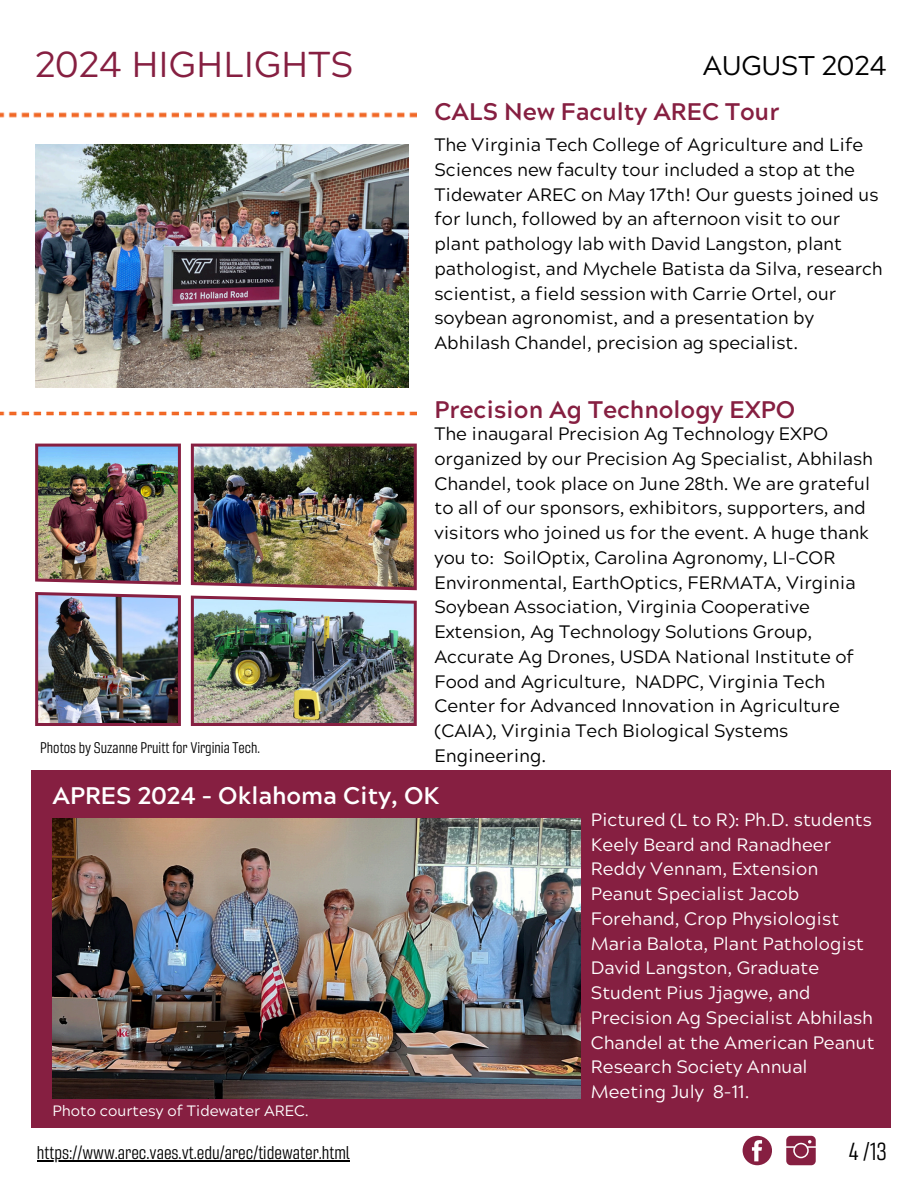
<style>
.page{position:relative;width:918px;height:1188px;background:#fff}
.page>*{position:absolute;margin:0;border:0;box-sizing:border-box;transform-origin:0 0}
.t1{font:36px "Acherus Grotesque";color:#861f41}
.t2{font:27px "Acherus Grotesque";color:#000}
.t3{font:700 24px "Acherus Grotesque";color:#861f41}
.t4{font:700 24px "Acherus Grotesque";color:#fff}
.t5{font:24px "Gineso Con Boo";color:#000}
.t6{font:18px/24.8px "Acherus Grotesque";color:#000}
.t7{font:18px/24.8px "Acherus Grotesque";color:#fff}
.t8{font:18px "Gineso Con Boo";color:#000}
.t9{font:15px "Gineso Con Boo";color:#000}
.t10{font:15px "Acherus Grotesque";color:#fff}
</style>
<div class="page">
<div style="left:31px;top:770px;width:860px;height:357px;background:#861f41"></div>
<img style="left:35px;top:145px;width:374px;height:243px">
<img style="left:0;top:113px;width:416px;height:4px">
<img style="left:0;top:411px;width:416px;height:5px">
<img style="left:35px;top:444px;width:146px;height:141px">
<img style="left:191px;top:444px;width:226px;height:146px">
<img style="left:35px;top:592px;width:146px;height:134px">
<img style="left:191px;top:596px;width:226px;height:130px">
<svg style="left:786px;top:1136px;width:30px;height:29px"></svg>
<div style="left:743px;top:1136px;width:29px;height:29px;background:#861f41;border-radius:50%"></div>
<svg style="left:752px;top:1140px;width:10px;height:21px"></svg>
<img style="left:53px;top:819px;width:527px;height:280px">
<hr style="left:37px;top:1161px;width:313px;height:1px;background:#000">
<h3 class="t1" style="left:35px;top:50px;width:320px">2024 HIGHLIGHTS</h3>
<h5 class="t2" style="left:703px;top:55px;width:186px">AUGUST 2024</h5>
<p class="t3" style="left:434px;top:102px;width:346px">CALS New Faculty AREC Tour</p>
<p class="t6" style="left:434px;top:135px;width:450px">The Virginia Tech College of Agriculture and Life Sciences new faculty tour included a stop at the Tidewater AREC on May 17th! Our guests joined us for lunch, followed by an afternoon visit to our plant pathology lab with David Langston, plant pathologist, and Mychele Batista da Silva, research scientist, a field session with Carrie Ortel, our soybean agronomist, and a presentation by Abhilash Chandel, precision ag specialist.</p>
<p class="t9" style="left:40px;top:736px;width:221px">Photos by Suzanne Pruitt for Virginia Tech.</p>
<p class="t3" style="left:434px;top:400px;width:362px">Precision Ag Technology EXPO</p>
<p class="t6" style="left:434px;top:424px;width:440px">The inaugaral Precision Ag Technology EXPO organized by our Precision Ag Specialist, Abhilash Chandel, took place on June 28th. We are grateful to all of our sponsors, exhibitors, supporters, and visitors who joined us for the event. A huge thank you to: SoilOptix, Carolina Agronomy, LI-COR Environmental, EarthOptics, FERMATA, Virginia Soybean Association, Virginia Cooperative Extension, Ag Technology Solutions Group, Accurate Ag Drones, USDA National Institute of Food and Agriculture, NADPC, Virginia Tech Center for Advanced Innovation in Agriculture (CAIA), Virginia Tech Biological Systems Engineering.</p>
<p class="t4" style="left:53px;top:786px;width:388px">APRES 2024 - Oklahoma City, OK</p>
<h5 class="t10" style="left:53px;top:1105px;width:258px">Photo courtesy of Tidewater AREC.</h5>
<h3 class="t8" style="left:37px;top:1140px;width:314px">https://www.arec.vaes.vt.edu/arec/tidewater.html</h3>
<p class="t7" style="left:591px;top:810px;width:285px">Pictured (L to R): Ph.D. students<br>Keely Beard and Ranadheer<br>Reddy Vennam, Extension<br>Peanut Specialist Jacob<br>Forehand, Crop Physiologist<br>Maria Balota, Plant Pathologist<br>David Langston, Graduate<br>Student Pius Jjagwe, and<br>Precision Ag Specialist Abhilash<br>Chandel at the American Peanut<br>Research Society Annual<br>Meeting July 8-11.</p>
<p class="t5" style="left:849px;top:1134px;width:40px">4 /13</p>
</div>
